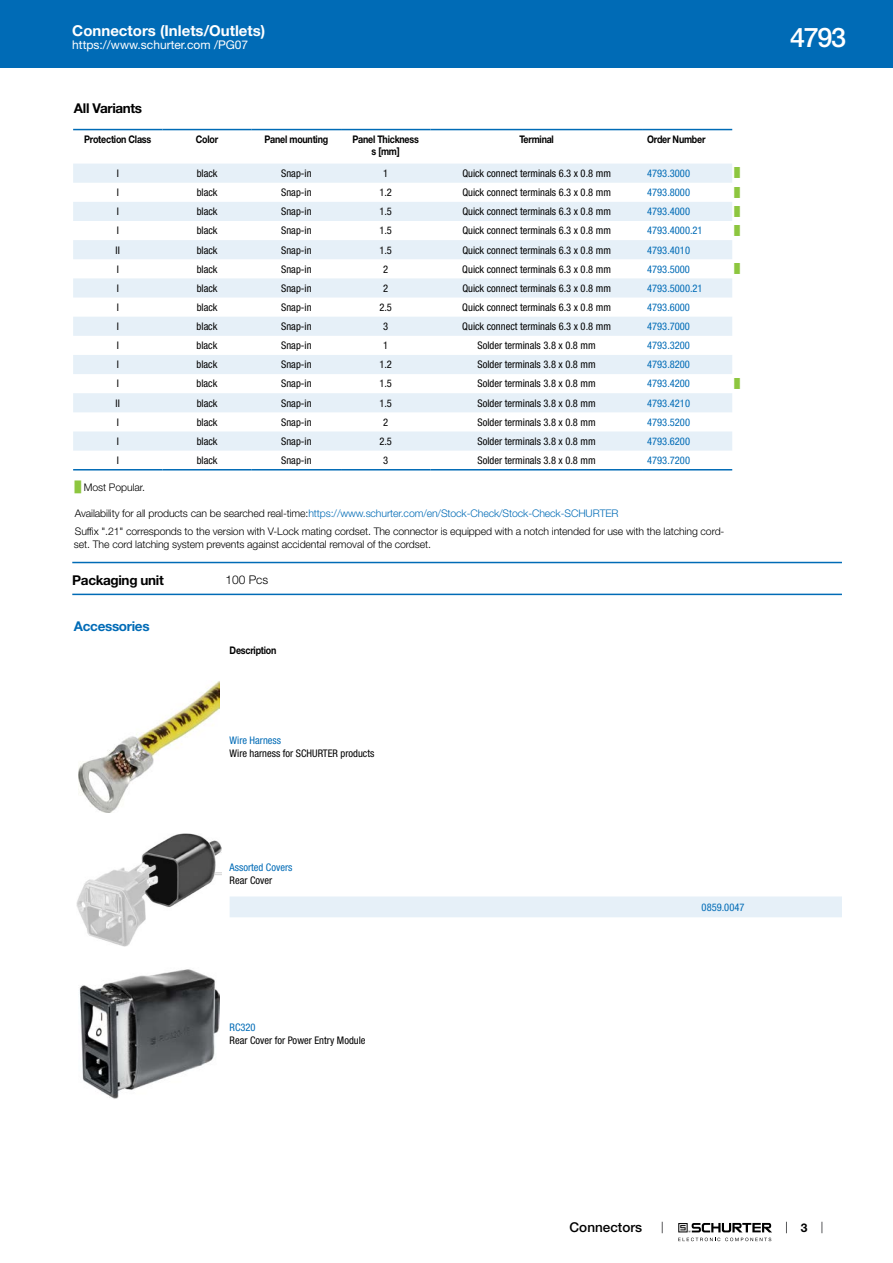
<style>
.page{position:relative;width:893px;height:1263px;background:#fff}
.page>*{position:absolute;margin:0;border:0;box-sizing:border-box;transform-origin:0 0}
.t1{font:500 27px "Helvetica Neue LT";color:#fff}
.t2{font:700 15px "Helvetica Neue LT";color:#fff}
.t3{font:700 13.5px "Helvetica Neue LT";letter-spacing:-.025em;color:#000}
.t4{font:700 13.5px "Helvetica Neue LT";letter-spacing:-.025em;color:#006bb6}
.t5{font:500 13.5px "Helvetica Neue LT";color:#000}
.t6{font:12px "Helvetica Neue LT";color:#fff}
.t7{font:300 12px "Helvetica Neue LT";color:#000}
.t8{font:700 12px "Helvetica Neue LT";color:#000}
.t9{font:condensed 10.5px "Helvetica Neue LT";color:#000}
.t10{font:300 10.5px/18.5px "Helvetica Neue LT";letter-spacing:-.01em;color:#000}
.t11{font:condensed 10.5px "Helvetica Neue LT";color:#006bb6}
.t12{font:700 10.5px/12.6px "Helvetica Neue LT";letter-spacing:-.025em;color:#000;text-align:center;scale:.85 1}
.t13{font:9px "Arial Unicode MS";color:#8dc63f}
.s1{font-family:"Arial Unicode MS";font-weight:400;color:#8dc63f}
.s2{color:#006bb6}
</style>
<div class="page">
<svg style="left:678px;top:1223px;width:94px;height:18px"></svg>
<div style="left:0;top:0;width:893px;height:68px;background:#006bb6"></div>
<svg style="left:73px;top:130px;width:659px;height:341px"></svg>
<svg style="left:73px;top:164px;width:659px;height:287px;fill:#e6f0f8"></svg>
<hr style="left:73px;top:129px;width:89px;height:1px;background:#006bb6">
<hr style="left:162px;top:129px;width:90px;height:1px;background:#006bb6">
<hr style="left:252px;top:129px;width:89px;height:1px;background:#006bb6">
<hr style="left:341px;top:129px;width:89px;height:1px;background:#006bb6">
<hr style="left:430px;top:129px;width:213px;height:1px;background:#006bb6">
<hr style="left:643px;top:129px;width:89px;height:1px;background:#006bb6">
<hr style="left:73px;top:469px;width:89px;height:1px;background:#006bb6">
<hr style="left:162px;top:469px;width:90px;height:1px;background:#006bb6">
<hr style="left:252px;top:469px;width:89px;height:1px;background:#006bb6">
<hr style="left:341px;top:469px;width:89px;height:1px;background:#006bb6">
<hr style="left:430px;top:469px;width:213px;height:1px;background:#006bb6">
<hr style="left:643px;top:469px;width:89px;height:1px;background:#006bb6">
<hr style="left:72px;top:562px;width:770px;height:1px;background:#006bb6">
<hr style="left:72px;top:594px;width:770px;height:1px;background:#006bb6">
<img style="left:78px;top:681px;width:141px;height:131px">
<img style="left:77px;top:833px;width:144px;height:114px">
<div style="left:230px;top:896px;width:612px;height:21px;background:#e6f0f8"></div>
<img style="left:79px;top:969px;width:140px;height:130px">
<h2 class="t2" style="left:72px;top:21px;width:195px">Connectors (Inlets/Outlets)</h2>
<p class="t6" style="left:72px;top:38px;width:178px">https://www.schurter.com /PG07</p>
<p class="t3" style="left:74px;top:99px;width:70px">All Variants</p>
<p class="t12" style="left:84px;top:133px;width:80px">Protection Class</p>
<p class="t12" style="left:196px;top:133px;width:28px">Color</p>
<p class="t12" style="left:265px;top:133px;width:76px">Panel mounting</p>
<p class="t12" style="left:352px;top:133px;width:80px">Panel Thickness s [mm]</p>
<p class="t12" style="left:519px;top:133px;width:42px">Terminal</p>
<p class="t12" style="left:647px;top:133px;width:70px">Order Number</p>
<p class="t9" style="left:117px;top:167px;width:4px">I</p>
<p class="t9" style="left:197px;top:167px;width:22px">black</p>
<p class="t9" style="left:281px;top:167px;width:32px">Snap-in</p>
<p class="t9" style="left:383px;top:167px;width:7px">1</p>
<p class="t9" style="left:462px;top:167px;width:150px">Quick connect terminals 6.3 x 0.8 mm</p>
<p class="t11" style="left:647px;top:167px;width:44px">4793.3000</p>
<p class="t13" style="left:734px;top:167px;width:7px">█</p>
<p class="t9" style="left:117px;top:186px;width:4px">I</p>
<p class="t9" style="left:197px;top:186px;width:22px">black</p>
<p class="t9" style="left:281px;top:186px;width:32px">Snap-in</p>
<p class="t9" style="left:379px;top:186px;width:14px">1.2</p>
<p class="t9" style="left:462px;top:186px;width:150px">Quick connect terminals 6.3 x 0.8 mm</p>
<p class="t11" style="left:647px;top:186px;width:44px">4793.8000</p>
<p class="t13" style="left:734px;top:186px;width:7px">█</p>
<p class="t9" style="left:117px;top:205px;width:4px">I</p>
<p class="t9" style="left:197px;top:205px;width:22px">black</p>
<p class="t9" style="left:281px;top:205px;width:32px">Snap-in</p>
<p class="t9" style="left:379px;top:205px;width:14px">1.5</p>
<p class="t9" style="left:462px;top:205px;width:150px">Quick connect terminals 6.3 x 0.8 mm</p>
<p class="t11" style="left:647px;top:205px;width:44px">4793.4000</p>
<p class="t13" style="left:734px;top:205px;width:7px">█</p>
<p class="t9" style="left:117px;top:225px;width:4px">I</p>
<p class="t9" style="left:197px;top:225px;width:22px">black</p>
<p class="t9" style="left:281px;top:225px;width:32px">Snap-in</p>
<p class="t9" style="left:379px;top:225px;width:14px">1.5</p>
<p class="t9" style="left:462px;top:225px;width:150px">Quick connect terminals 6.3 x 0.8 mm</p>
<p class="t11" style="left:647px;top:225px;width:57px">4793.4000.21</p>
<p class="t13" style="left:734px;top:224px;width:7px">█</p>
<p class="t9" style="left:116px;top:244px;width:6px">II</p>
<p class="t9" style="left:197px;top:244px;width:22px">black</p>
<p class="t9" style="left:281px;top:244px;width:32px">Snap-in</p>
<p class="t9" style="left:379px;top:244px;width:14px">1.5</p>
<p class="t9" style="left:462px;top:244px;width:150px">Quick connect terminals 6.3 x 0.8 mm</p>
<p class="t11" style="left:647px;top:244px;width:44px">4793.4010</p>
<p class="t9" style="left:117px;top:263px;width:4px">I</p>
<p class="t9" style="left:197px;top:263px;width:22px">black</p>
<p class="t9" style="left:281px;top:263px;width:32px">Snap-in</p>
<p class="t9" style="left:383px;top:263px;width:7px">2</p>
<p class="t9" style="left:462px;top:263px;width:150px">Quick connect terminals 6.3 x 0.8 mm</p>
<p class="t11" style="left:647px;top:263px;width:44px">4793.5000</p>
<p class="t13" style="left:734px;top:262px;width:7px">█</p>
<p class="t9" style="left:117px;top:282px;width:4px">I</p>
<p class="t9" style="left:197px;top:282px;width:22px">black</p>
<p class="t9" style="left:281px;top:282px;width:32px">Snap-in</p>
<p class="t9" style="left:383px;top:282px;width:7px">2</p>
<p class="t9" style="left:462px;top:282px;width:150px">Quick connect terminals 6.3 x 0.8 mm</p>
<p class="t11" style="left:647px;top:282px;width:57px">4793.5000.21</p>
<p class="t9" style="left:117px;top:301px;width:4px">I</p>
<p class="t9" style="left:197px;top:301px;width:22px">black</p>
<p class="t9" style="left:281px;top:301px;width:32px">Snap-in</p>
<p class="t9" style="left:379px;top:301px;width:14px">2.5</p>
<p class="t9" style="left:462px;top:301px;width:150px">Quick connect terminals 6.3 x 0.8 mm</p>
<p class="t11" style="left:647px;top:301px;width:44px">4793.6000</p>
<p class="t9" style="left:117px;top:320px;width:4px">I</p>
<p class="t9" style="left:197px;top:320px;width:22px">black</p>
<p class="t9" style="left:281px;top:320px;width:32px">Snap-in</p>
<p class="t9" style="left:383px;top:320px;width:7px">3</p>
<p class="t9" style="left:462px;top:320px;width:150px">Quick connect terminals 6.3 x 0.8 mm</p>
<p class="t11" style="left:647px;top:320px;width:44px">4793.7000</p>
<p class="t9" style="left:117px;top:339px;width:4px">I</p>
<p class="t9" style="left:197px;top:339px;width:22px">black</p>
<p class="t9" style="left:281px;top:339px;width:32px">Snap-in</p>
<p class="t9" style="left:383px;top:339px;width:7px">1</p>
<p class="t9" style="left:478px;top:339px;width:120px">Solder terminals 3.8 x 0.8 mm</p>
<p class="t11" style="left:647px;top:339px;width:44px">4793.3200</p>
<p class="t9" style="left:117px;top:358px;width:4px">I</p>
<p class="t9" style="left:197px;top:358px;width:22px">black</p>
<p class="t9" style="left:281px;top:358px;width:32px">Snap-in</p>
<p class="t9" style="left:379px;top:358px;width:14px">1.2</p>
<p class="t9" style="left:478px;top:358px;width:120px">Solder terminals 3.8 x 0.8 mm</p>
<p class="t11" style="left:647px;top:358px;width:44px">4793.8200</p>
<p class="t9" style="left:117px;top:378px;width:4px">I</p>
<p class="t9" style="left:197px;top:378px;width:22px">black</p>
<p class="t9" style="left:281px;top:378px;width:32px">Snap-in</p>
<p class="t9" style="left:379px;top:378px;width:14px">1.5</p>
<p class="t9" style="left:478px;top:378px;width:120px">Solder terminals 3.8 x 0.8 mm</p>
<p class="t11" style="left:647px;top:378px;width:44px">4793.4200</p>
<p class="t13" style="left:734px;top:377px;width:7px">█</p>
<p class="t9" style="left:116px;top:397px;width:6px">II</p>
<p class="t9" style="left:197px;top:397px;width:22px">black</p>
<p class="t9" style="left:281px;top:397px;width:32px">Snap-in</p>
<p class="t9" style="left:379px;top:397px;width:14px">1.5</p>
<p class="t9" style="left:478px;top:397px;width:120px">Solder terminals 3.8 x 0.8 mm</p>
<p class="t11" style="left:647px;top:397px;width:44px">4793.4210</p>
<p class="t9" style="left:117px;top:416px;width:4px">I</p>
<p class="t9" style="left:197px;top:416px;width:22px">black</p>
<p class="t9" style="left:281px;top:416px;width:32px">Snap-in</p>
<p class="t9" style="left:383px;top:416px;width:7px">2</p>
<p class="t9" style="left:478px;top:416px;width:120px">Solder terminals 3.8 x 0.8 mm</p>
<p class="t11" style="left:647px;top:416px;width:44px">4793.5200</p>
<p class="t9" style="left:117px;top:435px;width:4px">I</p>
<p class="t9" style="left:197px;top:435px;width:22px">black</p>
<p class="t9" style="left:281px;top:435px;width:32px">Snap-in</p>
<p class="t9" style="left:379px;top:435px;width:14px">2.5</p>
<p class="t9" style="left:478px;top:435px;width:120px">Solder terminals 3.8 x 0.8 mm</p>
<p class="t11" style="left:647px;top:435px;width:44px">4793.6200</p>
<p class="t9" style="left:117px;top:454px;width:4px">I</p>
<p class="t9" style="left:197px;top:454px;width:22px">black</p>
<p class="t9" style="left:281px;top:454px;width:32px">Snap-in</p>
<p class="t9" style="left:383px;top:454px;width:7px">3</p>
<p class="t9" style="left:478px;top:454px;width:120px">Solder terminals 3.8 x 0.8 mm</p>
<p class="t11" style="left:647px;top:454px;width:44px">4793.7200</p>
<p class="t10" style="left:75px;top:478px;width:72px"><span class="s1">█</span> Most Popular.</p>
<p class="t10" style="left:75px;top:504px;width:651px">Availability for all products can be searched real-time:<span class="s2">https://www.schurter.com/en/Stock-Check/Stock-Check-SCHURTER<br></span>Suffix ".21" corresponds to the version with V-Lock mating cordset. The connector is equipped with a notch intended for use with the latching cord-</p>
<p class="t10" style="left:74px;top:535px;width:359px">set. The cord latching system prevents against accidental removal of the cordset.</p>
<p class="t3" style="left:72px;top:572px;width:93px">Packaging unit</p>
<p class="t7" style="left:225px;top:572px;width:44px">100 Pcs</p>
<p class="t4" style="left:74px;top:617px;width:77px">Accessories</p>
<p class="t12" style="left:230px;top:643px;width:57px">Description</p>
<p class="t11" style="left:230px;top:734px;width:53px">Wire Harness</p>
<p class="t9" style="left:230px;top:747px;width:146px">Wire harness for SCHURTER products</p>
<p class="t11" style="left:230px;top:861px;width:64px">Assorted Covers</p>
<p class="t9" style="left:230px;top:874px;width:44px">Rear Cover</p>
<p class="t11" style="left:230px;top:1021px;width:28px">RC320</p>
<p class="t9" style="left:230px;top:1034px;width:137px">Rear Cover for Power Entry Module</p>
<p class="t11" style="left:702px;top:901px;width:44px">0859.0047</p>
<h1 class="t1" style="left:790px;top:21px;width:57px">4793</h1>
<p class="t5" style="left:570px;top:1219px;width:74px">Connectors</p>
<p class="t8" style="left:801px;top:1220px;width:8px">3</p>
</div>
